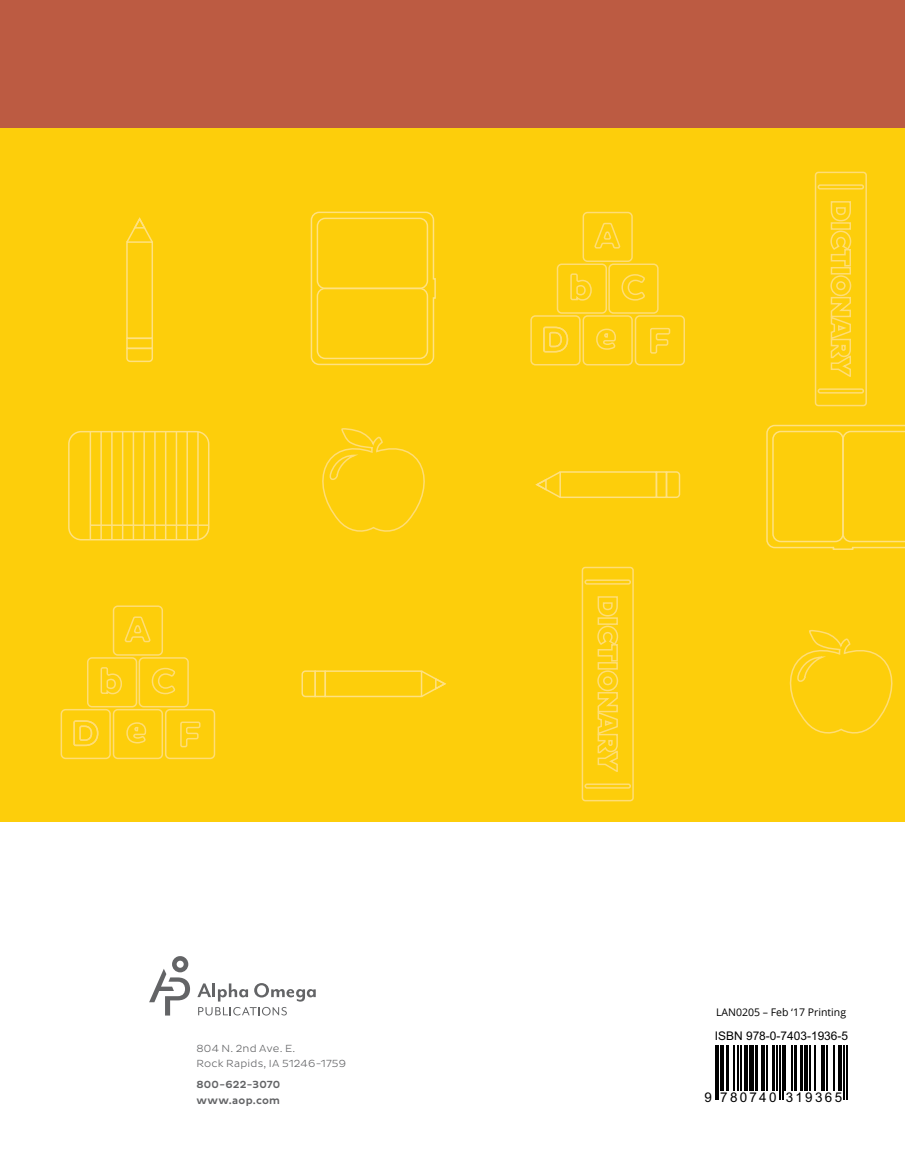
<style>
.page{position:relative;width:905px;height:1175px;background:#fff}
.page>*{position:absolute;margin:0;border:0;box-sizing:border-box;transform-origin:0 0}
.t1{font:13.35px "Arial";letter-spacing:.17em;color:#000}
.t2{font:11.85px "Arial";color:#000}
.t3{font:300 10.5px/15px "Pluto Sans";letter-spacing:.02em;color:#636466}
.t4{font:500 10.5px/15px "Pluto Sans";letter-spacing:.02em;color:#636466}
.t5{font:10.5px "Open Sans";color:#000}
</style>
<div class="page">
<div style="left:0;top:104px;width:904px;height:718px;background:#fdce0b"></div>
<div style="left:0;top:0;width:904px;height:127px;background:#bc5b42"></div>
<div style="left:126px;top:241px;width:27px;height:98px;border:2px solid #ffe180"></div>
<svg style="left:126px;top:217px;width:27px;height:27px"></svg>
<div style="left:126px;top:337px;width:27px;height:12px;border:2px solid #ffe180"></div>
<svg style="left:126px;top:347px;width:27px;height:16px"></svg>
<div style="left:324px;top:670px;width:98px;height:27px;border:2px solid #ffe180"></div>
<svg style="left:419px;top:670px;width:27px;height:28px"></svg>
<div style="left:314px;top:670px;width:12px;height:27px;border:2px solid #ffe180"></div>
<svg style="left:301px;top:670px;width:16px;height:28px"></svg>
<div style="left:68px;top:431px;width:141px;height:109px;border:2px solid #ffe180;border-radius:12px"></div>
<hr style="left:90px;top:431px;width:1px;height:109px;background:#ffe180">
<hr style="left:100px;top:431px;width:2px;height:109px;background:#ffe180">
<hr style="left:111px;top:431px;width:2px;height:109px;background:#ffe180">
<hr style="left:122px;top:431px;width:1px;height:109px;background:#ffe180">
<hr style="left:133px;top:431px;width:1px;height:109px;background:#ffe180">
<hr style="left:143px;top:431px;width:2px;height:109px;background:#ffe180">
<hr style="left:154px;top:431px;width:2px;height:109px;background:#ffe180">
<hr style="left:165px;top:431px;width:1px;height:109px;background:#ffe180">
<hr style="left:176px;top:431px;width:1px;height:109px;background:#ffe180">
<hr style="left:186px;top:431px;width:2px;height:109px;background:#ffe180">
<hr style="left:197px;top:431px;width:2px;height:109px;background:#ffe180">
<hr style="left:90px;top:524px;width:119px;height:2px;background:#ffe180">
<svg style="left:310px;top:211px;width:126px;height:155px"></svg>
<div style="left:814px;top:172px;width:52px;height:234px;border:2px solid #ffdd75;border-radius:3px"></div>
<div style="left:817px;top:184px;width:47px;height:5px;border:2px solid #ffdd75;border-radius:2px"></div>
<div style="left:817px;top:388px;width:47px;height:5px;border:2px solid #ffdd75;border-radius:2px"></div>
<svg style="left:830px;top:201px;width:21px;height:21px"></svg>
<div style="left:830px;top:222px;width:21px;height:8px;border:2px solid #ffdd75"></div>
<svg style="left:830px;top:230px;width:22px;height:37px"></svg>
<div style="left:830px;top:267px;width:21px;height:7px;border:2px solid #ffdd75"></div>
<svg style="left:830px;top:274px;width:22px;height:103px"></svg>
<svg style="left:322px;top:428px;width:103px;height:104px"></svg>
<div style="left:559px;top:471px;width:98px;height:27px;border:2px solid #ffe180"></div>
<svg style="left:535px;top:471px;width:27px;height:27px"></svg>
<div style="left:655px;top:471px;width:12px;height:27px;border:2px solid #ffe180"></div>
<svg style="left:665px;top:471px;width:16px;height:28px"></svg>
<div style="left:530px;top:315px;width:50px;height:50px;border:2px solid #ffdd75;border-radius:4px"></div>
<svg style="left:543px;top:326px;width:26px;height:27px"></svg>
<div style="left:582px;top:315px;width:50px;height:50px;border:2px solid #ffdd75;border-radius:4px"></div>
<div style="left:582px;top:212px;width:50px;height:50px;border:2px solid #ffdd75;border-radius:4px"></div>
<svg style="left:596px;top:328px;width:20px;height:22px"></svg>
<div style="left:634px;top:315px;width:51px;height:50px;border:2px solid #ffdd75;border-radius:4px"></div>
<svg style="left:650px;top:327px;width:21px;height:27px"></svg>
<svg style="left:594px;top:222px;width:27px;height:27px"></svg>
<div style="left:556px;top:263px;width:51px;height:51px;border:2px solid #ffdd75;border-radius:4px"></div>
<svg style="left:570px;top:273px;width:22px;height:28px"></svg>
<div style="left:608px;top:263px;width:50px;height:51px;border:2px solid #ffdd75;border-radius:4px"></div>
<svg style="left:621px;top:274px;width:24px;height:27px"></svg>
<div style="left:61px;top:709px;width:50px;height:50px;border:2px solid #ffdd75;border-radius:4px"></div>
<svg style="left:73px;top:720px;width:26px;height:27px"></svg>
<div style="left:113px;top:709px;width:50px;height:50px;border:2px solid #ffdd75;border-radius:4px"></div>
<div style="left:113px;top:605px;width:50px;height:50px;border:2px solid #ffdd75;border-radius:4px"></div>
<svg style="left:126px;top:722px;width:21px;height:22px"></svg>
<div style="left:165px;top:709px;width:50px;height:50px;border:2px solid #ffdd75;border-radius:4px"></div>
<svg style="left:180px;top:721px;width:21px;height:27px"></svg>
<svg style="left:124px;top:616px;width:27px;height:27px"></svg>
<div style="left:87px;top:657px;width:50px;height:50px;border:2px solid #ffdd75;border-radius:4px"></div>
<svg style="left:100px;top:667px;width:22px;height:28px"></svg>
<div style="left:139px;top:657px;width:50px;height:50px;border:2px solid #ffdd75;border-radius:4px"></div>
<svg style="left:151px;top:667px;width:25px;height:28px"></svg>
<div style="left:581px;top:567px;width:52px;height:234px;border:2px solid #ffdd75;border-radius:3px"></div>
<div style="left:584px;top:579px;width:47px;height:5px;border:2px solid #ffdd75;border-radius:2px"></div>
<div style="left:584px;top:783px;width:47px;height:5px;border:2px solid #ffdd75;border-radius:2px"></div>
<svg style="left:597px;top:596px;width:21px;height:21px"></svg>
<div style="left:597px;top:617px;width:21px;height:8px;border:2px solid #ffdd75"></div>
<svg style="left:597px;top:625px;width:22px;height:37px"></svg>
<div style="left:597px;top:662px;width:21px;height:7px;border:2px solid #ffdd75"></div>
<svg style="left:597px;top:669px;width:22px;height:103px"></svg>
<svg style="left:766px;top:424px;width:138px;height:126px"></svg>
<svg style="left:789px;top:630px;width:104px;height:104px"></svg>
<svg style="left:197px;top:983px;width:119px;height:32px"></svg>
<svg style="left:149px;top:956px;width:41px;height:59px"></svg>
<hr style="left:715px;top:1045px;width:1px;height:54px;background:#000">
<hr style="left:717px;top:1045px;width:1px;height:54px;background:#000">
<hr style="left:720px;top:1045px;width:4px;height:45px;background:#000">
<hr style="left:726px;top:1045px;width:2px;height:45px;background:#000">
<hr style="left:733px;top:1045px;width:1px;height:45px;background:#000">
<hr style="left:737px;top:1045px;width:1px;height:45px;background:#000">
<hr style="left:740px;top:1045px;width:1px;height:45px;background:#000">
<hr style="left:744px;top:1045px;width:4px;height:45px;background:#000">
<hr style="left:749px;top:1045px;width:4px;height:45px;background:#000">
<hr style="left:755px;top:1045px;width:3px;height:45px;background:#000">
<hr style="left:761px;top:1045px;width:4px;height:45px;background:#000">
<hr style="left:766px;top:1045px;width:1px;height:45px;background:#000">
<hr style="left:772px;top:1045px;width:2px;height:45px;background:#000">
<hr style="left:776px;top:1045px;width:1px;height:45px;background:#000">
<hr style="left:779px;top:1045px;width:1px;height:54px;background:#000">
<hr style="left:781px;top:1045px;width:2px;height:54px;background:#000">
<hr style="left:784px;top:1045px;width:1px;height:45px;background:#000">
<hr style="left:791px;top:1045px;width:1px;height:45px;background:#000">
<hr style="left:794px;top:1045px;width:3px;height:45px;background:#000">
<hr style="left:800px;top:1045px;width:2px;height:45px;background:#000">
<hr style="left:804px;top:1045px;width:4px;height:45px;background:#000">
<hr style="left:809px;top:1045px;width:2px;height:45px;background:#000">
<hr style="left:814px;top:1045px;width:1px;height:45px;background:#000">
<hr style="left:821px;top:1045px;width:1px;height:45px;background:#000">
<hr style="left:823px;top:1045px;width:1px;height:45px;background:#000">
<hr style="left:826px;top:1045px;width:1px;height:45px;background:#000">
<hr style="left:833px;top:1045px;width:1px;height:45px;background:#000">
<svg style="left:838px;top:1045px;width:3px;height:45px"></svg>
<hr style="left:843px;top:1045px;width:1px;height:54px;background:#000">
<hr style="left:846px;top:1045px;width:1px;height:54px;background:#000">
<p class="t3" style="left:196px;top:1041px;width:151px">804 N. 2nd Ave. E.<br>Rock Rapids, IA 51246-1759</p>
<p class="t4" style="left:196px;top:1077px;width:85px">800-622-3070 www.aop.com</p>
<p class="t5" style="left:716px;top:1005px;width:132px">LAN0205 – Feb ‘17 Printing</p>
<p class="t2" style="left:715px;top:1027px;width:135px">ISBN 978-0-7403-1936-5</p>
<p class="t1" style="left:704px;top:1088px;width:139px">9 780740 319365</p>
</div>
